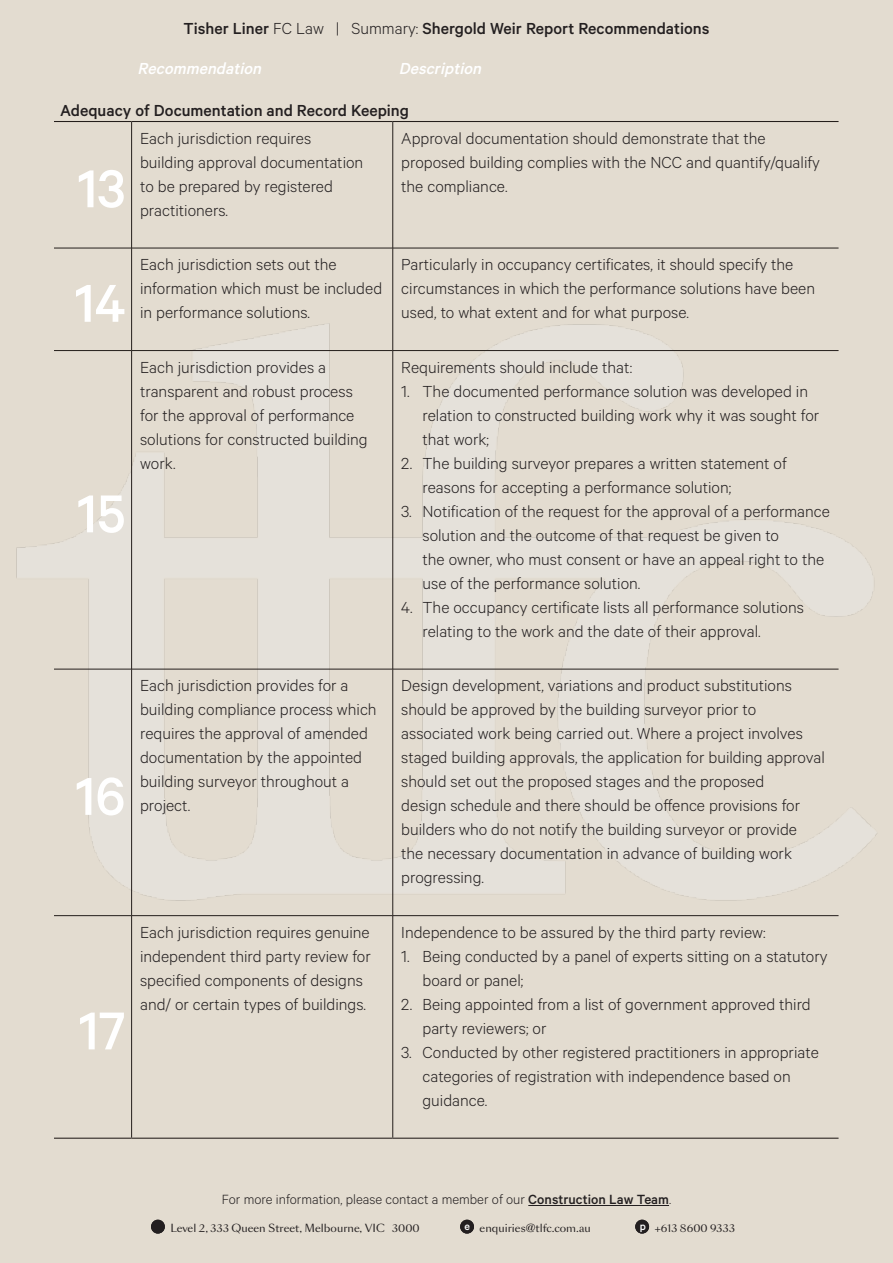
<style>
.page{position:relative;width:893px;height:1263px;background:#e3dcd0}
.page>*{position:absolute;margin:0;border:0;box-sizing:border-box;transform-origin:0 0}
.Large_Text{font:500 60px "Calibre";color:#fff}
.Body{font:300 18px/24px "Calibre";color:#231f20}
.Body-2{font:500 18px "Calibre";color:#231f20}
.Body-3{font:italic 500 18px "Calibre";color:#fff}
.t1{font:300 15px "Calibre";color:#231f20}
.t2{font:10.5px "Sang Bleu Sans";color:#231f20}
.s1{font-weight:300}
.s2{font-weight:500}
</style>
<div class="page">
<svg style="left:151px;top:1219px;width:14px;height:15px"></svg>
<svg style="left:460px;top:1219px;width:14px;height:15px"></svg>
<svg style="left:635px;top:1219px;width:14px;height:15px"></svg>
<hr style="left:528px;top:1205px;width:141px;height:1px;background:#231f20">
<img style="left:0;top:308px;width:892px;height:599px">
<hr style="left:54px;top:248px;width:78px;height:1px;background:#241e1b">
<hr style="left:132px;top:248px;width:261px;height:1px;background:#241e1b">
<hr style="left:393px;top:248px;width:445px;height:1px;background:#241e1b">
<hr style="left:54px;top:350px;width:78px;height:1px;background:#241e1b">
<hr style="left:132px;top:350px;width:261px;height:1px;background:#241e1b">
<hr style="left:393px;top:350px;width:445px;height:1px;background:#241e1b">
<hr style="left:54px;top:669px;width:78px;height:1px;background:#241e1b">
<hr style="left:132px;top:669px;width:261px;height:1px;background:#241e1b">
<hr style="left:393px;top:669px;width:445px;height:1px;background:#241e1b">
<hr style="left:54px;top:915px;width:78px;height:1px;background:#241e1b">
<hr style="left:132px;top:915px;width:261px;height:1px;background:#241e1b">
<hr style="left:393px;top:915px;width:445px;height:1px;background:#241e1b">
<hr style="left:131px;top:122px;width:1px;height:126px;background:#241e1b">
<hr style="left:131px;top:248px;width:1px;height:102px;background:#241e1b">
<hr style="left:131px;top:351px;width:1px;height:318px;background:#241e1b">
<hr style="left:131px;top:669px;width:1px;height:246px;background:#241e1b">
<hr style="left:131px;top:916px;width:1px;height:222px;background:#241e1b">
<hr style="left:392px;top:122px;width:1px;height:126px;background:#241e1b">
<hr style="left:392px;top:248px;width:1px;height:102px;background:#241e1b">
<hr style="left:392px;top:351px;width:1px;height:318px;background:#241e1b">
<hr style="left:392px;top:669px;width:1px;height:246px;background:#241e1b">
<hr style="left:392px;top:916px;width:1px;height:222px;background:#241e1b">
<hr style="left:54px;top:121px;width:78px;height:1px;background:#241e1b">
<hr style="left:132px;top:121px;width:261px;height:1px;background:#241e1b">
<hr style="left:393px;top:121px;width:445px;height:1px;background:#241e1b">
<hr style="left:54px;top:1138px;width:78px;height:1px;background:#241e1b">
<hr style="left:132px;top:1138px;width:261px;height:1px;background:#241e1b">
<hr style="left:393px;top:1138px;width:445px;height:1px;background:#241e1b">
<p class="Body-2" style="left:183px;top:18px;width:527px">Tisher Liner <span class="s1">FC Law | Summary:</span> Shergold Weir Report Recommendations</p>
<p class="Body-3" style="left:138px;top:57px;width:129px">Recommendation</p>
<p class="Body-3" style="left:399px;top:57px;width:88px">Description</p>
<p class="Body-2" style="left:60px;top:99px;width:351px">Adequacy of Documentation and Record Keeping</p>
<p class="Large_Text" style="left:78px;top:154px;width:49px">13</p>
<p class="Large_Text" style="left:75px;top:268px;width:52px">14</p>
<p class="Large_Text" style="left:77px;top:479px;width:50px">15</p>
<p class="Large_Text" style="left:76px;top:761px;width:52px">16</p>
<p class="Large_Text" style="left:79px;top:996px;width:48px">17</p>
<p class="Body" style="left:140px;top:125px;width:225px">Each jurisdiction requires building approval documentation to be prepared by registered practitioners.</p>
<p class="Body" style="left:401px;top:125px;width:420px">Approval documentation should demonstrate that the proposed building complies with the NCC and quantify/qualify the compliance.</p>
<p class="Body" style="left:140px;top:252px;width:244px">Each jurisdiction sets out the information which must be included in performance solutions.</p>
<p class="Body" style="left:401px;top:252px;width:415px">Particularly in occupancy certificates, it should specify the circumstances in which the performance solutions have been used, to what extent and for what purpose.</p>
<p class="Body" style="left:140px;top:354px;width:229px">Each jurisdiction provides a transparent and robust process for the approval of performance solutions for constructed building work.</p>
<p class="Body" style="left:401px;top:354px;width:232px">Requirements should include that:</p>
<p class="Body" style="left:423px;top:378px;width:398px;text-indent:-21px">1. The documented performance solution was developed in relation to constructed building work why it was sought for that work;</p>
<p class="Body" style="left:423px;top:450px;width:366px;text-indent:-21px">2. The building surveyor prepares a written statement of reasons for accepting a performance solution;</p>
<p class="Body" style="left:423px;top:498px;width:409px;text-indent:-21px">3. Notification of the request for the approval of a performance solution and the outcome of that request be given to<br>the owner, who must consent or have an appeal right to the use of the performance solution.</p>
<p class="Body" style="left:423px;top:594px;width:383px;text-indent:-21px">4. The occupancy certificate lists all performance solutions relating to the work and the date of their approval.</p>
<p class="Body" style="left:140px;top:673px;width:238px">Each jurisdiction provides for a building compliance process which requires the approval of amended documentation by the appointed building surveyor throughout a project.</p>
<p class="Body" style="left:401px;top:673px;width:425px">Design development, variations and product substitutions should be approved by the building surveyor prior to associated work being carried out. Where a project involves staged building approvals, the application for building approval should set out the proposed stages and the proposed<br>design schedule and there should be offence provisions for builders who do not notify the building surveyor or provide<br>the necessary documentation in advance of building work progressing.</p>
<p class="Body" style="left:140px;top:919px;width:232px">Each jurisdiction requires genuine independent third party review for specified components of designs and/ or certain types of buildings.</p>
<p class="Body" style="left:401px;top:919px;width:366px">Independence to be assured by the third party review:</p>
<p class="Body" style="left:423px;top:943px;width:407px;text-indent:-21px">1. Being conducted by a panel of experts sitting on a statutory board or panel;</p>
<p class="Body" style="left:423px;top:991px;width:390px;text-indent:-21px">2. Being appointed from a list of government approved third party reviewers; or</p>
<p class="Body" style="left:423px;top:1039px;width:398px;text-indent:-21px">3. Conducted by other registered practitioners in appropriate categories of registration with independence based on guidance.</p>
<p class="t1" style="left:222px;top:1191px;width:451px">For more information, please contact a member of our <span class="s2">Construction Law Team</span>.</p>
<p class="t2" style="left:170px;top:1221px;width:251px">Level 2, 333 Queen Street, Melbourne, VIC 3000</p>
<p class="t2" style="left:465px;top:1221px;width:128px"><sup>e</sup> enquiries@tlfc.com.au</p>
<p class="t2" style="left:640px;top:1221px;width:97px"><sup>p</sup> +613 8600 9333</p>
</div>
